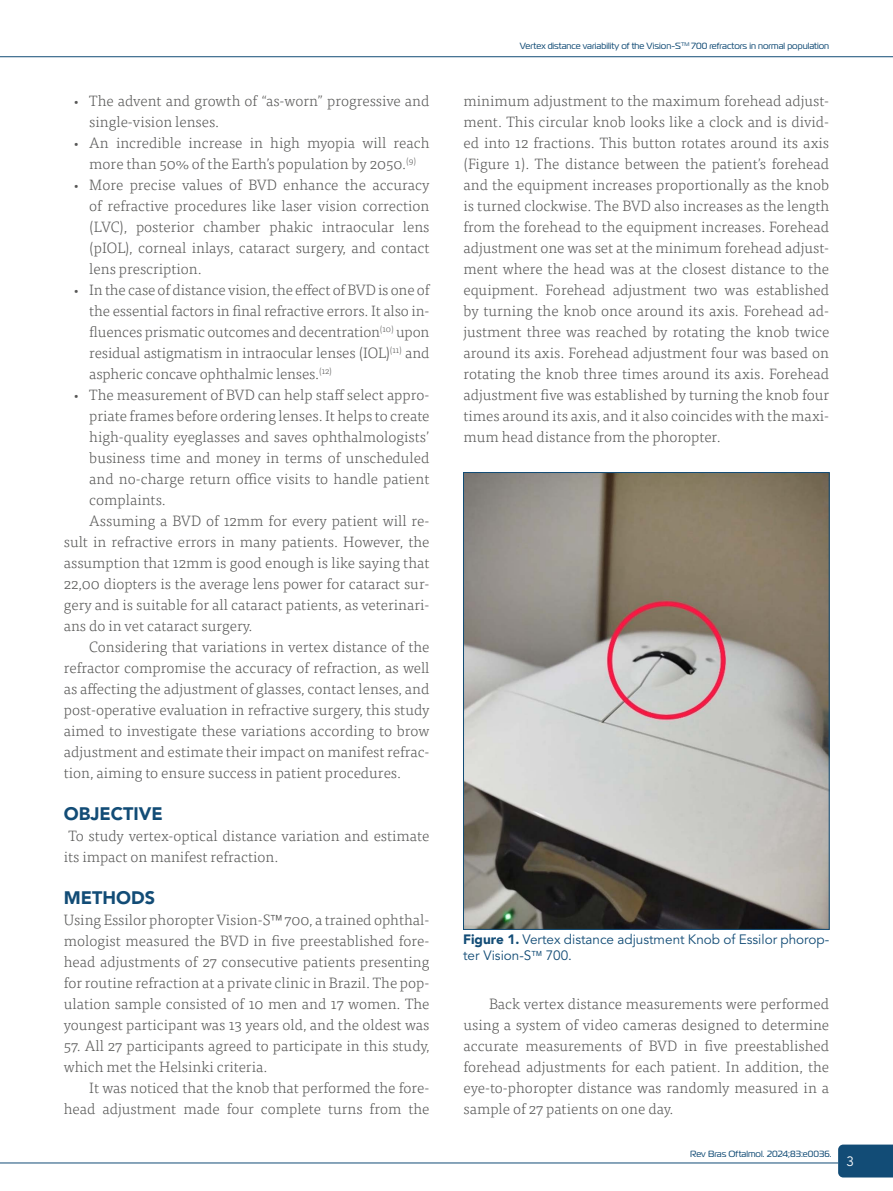
<style>
.page{position:relative;width:893px;height:1191px;background:#fff}
.page>*{position:absolute;margin:0;border:0;box-sizing:border-box;transform-origin:0 0}
.t1{font:900 18px "Avenir LT Std";color:#124c76}
.t2{font:300 15px/21px "Tisa Pro";color:#575756;text-align:justify}
.t3{font:13.5px/16.2px "Avenir LT Std";color:#124c76}
.t4{font:13.5px "Avenir LT Std";color:#fff}
.t5{font:9px "Magistral";color:#124c76}
.s1{font-weight:900}
</style>
<div class="page">
<div style="left:838px;top:1144px;width:55px;height:33px;background:#124c76"></div>
<hr style="left:0;top:1162px;width:838px;height:1px;background:#124c76">
<hr style="left:0;top:56px;width:893px;height:1px;background:#124c76">
<img style="left:465px;top:474px;width:363px;height:453px">
<p class="t2" style="left:89px;top:90px;width:342px;text-indent:-17px">• The advent and growth of “as-worn” progressive and single-vision lenses.</p>
<p class="t2" style="left:72px;top:132px;width:359px;text-align:center">• An incredible increase in high myopia will reach more than 50% of the Earth’s population by 2050.<sup>(9)</sup></p>
<p class="t2" style="left:89px;top:174px;width:342px;text-indent:-17px">• More precise values of BVD enhance the accuracy of refractive procedures like laser vision correction (LVC), posterior chamber phakic intraocular lens (pIOL), corneal inlays, cataract surgery, and contact lens prescription.</p>
<p class="t2" style="left:89px;top:279px;width:342px;text-indent:-17px">• In the case of distance vision, the effect of BVD is one of the essential factors in final refractive errors. It also in&shy;fluences prismatic outcomes and decentration<sup>(10)</sup> upon residual astigmatism in intraocular lenses (IOL)<sup>(11)</sup> and aspheric concave ophthalmic lenses.<sup>(12)</sup></p>
<p class="t2" style="left:72px;top:384px;width:359px">• The measurement of BVD can help staff select appro-</p>
<p class="t2" style="left:89px;top:405px;width:342px">priate frames before ordering lenses. It helps to create</p>
<p class="t2" style="left:89px;top:426px;width:342px">high-quality eyeglasses and saves ophthalmologists’</p>
<p class="t2" style="left:89px;top:447px;width:342px">business time and money in terms of unscheduled</p>
<p class="t2" style="left:89px;top:468px;width:342px">and no-charge return office visits to handle patient</p>
<p class="t2" style="left:89px;top:489px;width:78px">complaints.</p>
<p class="t2" style="left:89px;top:510px;width:342px">Assuming a BVD of 12mm for every patient will re-</p>
<p class="t2" style="left:64px;top:531px;width:367px">sult in refractive errors in many patients. However, the</p>
<p class="t2" style="left:64px;top:552px;width:367px">assumption that 12mm is good enough is like saying that</p>
<p class="t2" style="left:64px;top:573px;width:367px">22,00 diopters is the average lens power for cataract sur-</p>
<p class="t2" style="left:64px;top:594px;width:367px">gery and is suitable for all cataract patients, as veterinari-</p>
<p class="t2" style="left:64px;top:615px;width:190px">ans do in vet cataract surgery.</p>
<p class="t2" style="left:89px;top:636px;width:342px">Considering that variations in vertex distance of the</p>
<p class="t2" style="left:64px;top:657px;width:367px">refractor compromise the accuracy of refraction, as well</p>
<p class="t2" style="left:64px;top:678px;width:367px">as affecting the adjustment of glasses, contact lenses, and</p>
<p class="t2" style="left:64px;top:699px;width:367px">post-operative evaluation in refractive surgery, this study</p>
<p class="t2" style="left:64px;top:720px;width:367px">aimed to investigate these variations according to brow</p>
<p class="t2" style="left:64px;top:741px;width:367px">adjustment and estimate their impact on manifest refrac-</p>
<p class="t2" style="left:64px;top:762px;width:339px">tion, aiming to ensure success in patient procedures.</p>
<p class="t1" style="left:64px;top:803px;width:100px">OBJECTIVE</p>
<p class="t2" style="left:64px;top:825px;width:367px;text-indent:5px">To study vertex-optical distance variation and estimate its impact on manifest refraction.</p>
<p class="t1" style="left:64px;top:887px;width:93px">METHODS</p>
<p class="t2" style="left:64px;top:909px;width:367px">Using Essilor phoropter Vision-S 700, a trained ophthal&shy;mologist measured the BVD in five preestablished fore&shy;head adjustments of 27 consecutive patients presenting for routine refraction at a private clinic in Brazil. The pop&shy;ulation sample consisted of 10 men and 17 women. The youngest participant was 13 years old, and the oldest was</p>
<p class="t2" style="left:64px;top:1035px;width:367px">57. All 27 participants agreed to participate in this study, which met the Helsinki criteria.</p>
<p class="t2" style="left:64px;top:1077px;width:367px;text-align:right">It was noticed that the knob that performed the fore&shy;head adjustment made four complete turns from the</p>
<p class="t5" style="left:520px;top:41px;width:311px">Vertex distance variability of the Vision-S<sup>TM</sup> 700 refractors in normal population</p>
<p class="t2" style="left:463px;top:90px;width:367px">minimum adjustment to the maximum forehead adjust&shy;ment. This circular knob looks like a clock and is divid&shy;ed into 12 fractions. This button rotates around its axis (Figure 1). The distance between the patient’s forehead and the equipment increases proportionally as the knob is turned clockwise. The BVD also increases as the length from the forehead to the equipment increases. Forehead adjustment one was set at the minimum forehead adjust&shy;ment where the head was at the closest distance to the equipment. Forehead adjustment two was established by turning the knob once around its axis. Forehead ad&shy;justment three was reached by rotating the knob twice around its axis. Forehead adjustment four was based on rotating the knob three times around its axis. Forehead adjustment five was established by turning the knob four times around its axis, and it also coincides with the maxi&shy;mum head distance from the phoropter.</p>
<p class="t3" style="left:463px;top:932px;width:368px"><span class="s1">Figure 1.</span> Vertex distance adjustment Knob of Essilor phorop&shy;ter Vision-S 700.</p>
<p class="t2" style="left:463px;top:993px;width:367px;text-indent:26px">Back vertex distance measurements were performed using a system of video cameras designed to determine accurate measurements of BVD in five preestablished forehead adjustments for each patient. In addition, the eye-to-phoropter distance was randomly measured in a sample of 27 patients on one day.</p>
<p class="t5" style="left:690px;top:1147px;width:143px">Rev Bras Oftalmol. 2024;83:e0036.</p>
<p class="t4" style="left:847px;top:1153px;width:9px">3</p>
</div>
